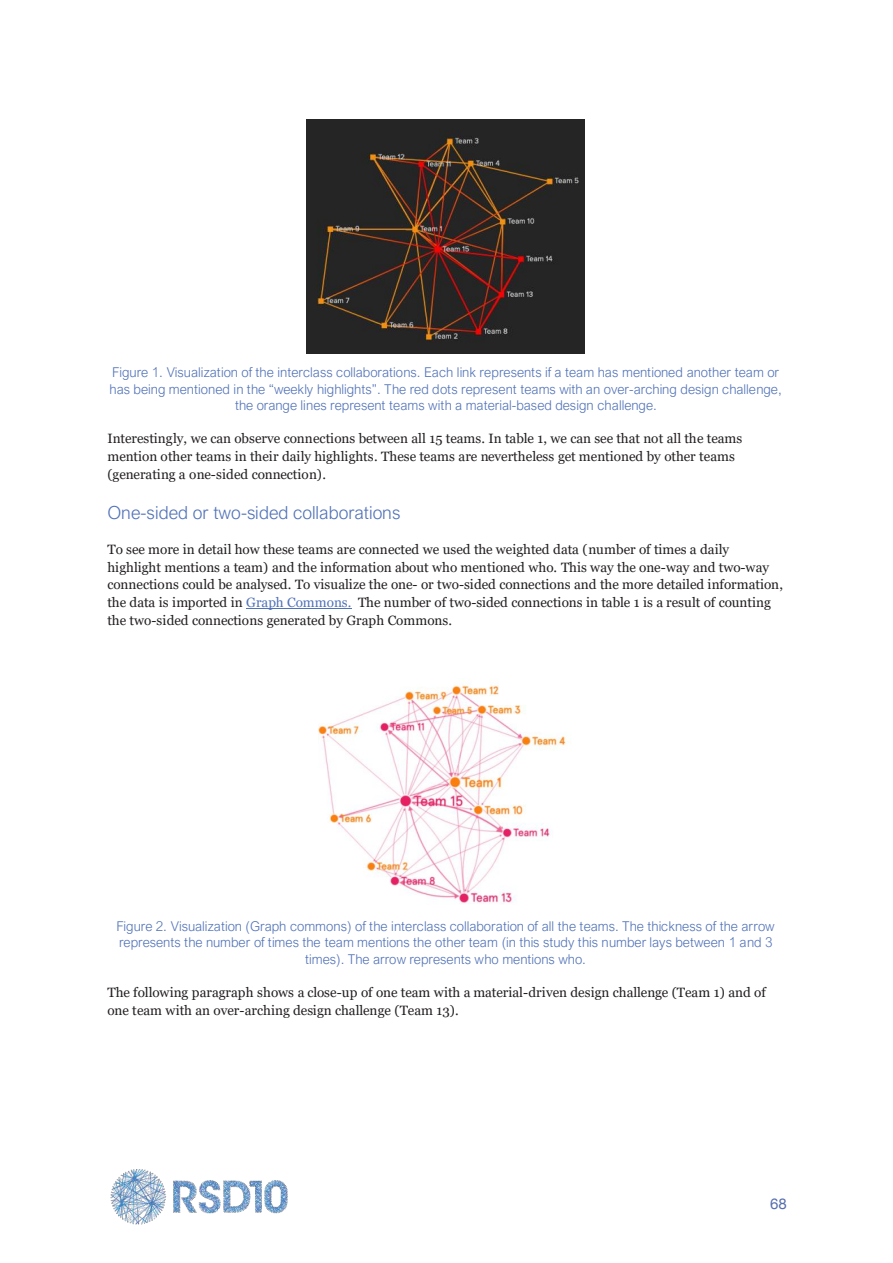
<style>
.page{position:relative;width:893px;height:1263px;background:#fff}
.page>*{position:absolute;margin:0;border:0;box-sizing:border-box;transform-origin:0 0}
.t1{font:300 18px "Arial Nova";letter-spacing:.005em;color:#5273b8}
.t2{font:15px "Helvetica Neue";color:#566eaf}
.t3{font:13.5px/17.7px "Georgia";letter-spacing:-.005em;color:#231f20}
.t4{font:300 13.5px/16.5px "Arial Nova";color:#5273b8;text-align:center}
.s1{color:#5273b8}
</style>
<div class="page">
<img style="left:110px;top:1169px;width:178px;height:56px">
<hr style="left:246px;top:608px;width:106px;height:1px;background:#5273b8">
<img style="left:307px;top:119px;width:278px;height:234px">
<img style="left:318px;top:680px;width:250px;height:224px">
<p class="t4" style="left:110px;top:364px;width:674px">Figure 1. Visualization of the interclass collaborations. Each link represents if a team has mentioned another team or has being mentioned in the “weekly highlights”. The red dots represent teams with an over-arching design challenge, the orange lines represent teams with a material-based design challenge.</p>
<p class="t3" style="left:107px;top:430px;width:636px">Interestingly, we can observe connections between all 15 teams. In table 1, we can see that not all the teams mention other teams in their daily highlights. These teams are nevertheless get mentioned by other teams (generating a one-sided connection).</p>
<p class="t1" style="left:107px;top:503px;width:295px">One-sided or two-sided collaborations</p>
<p class="t3" style="left:107px;top:541px;width:677px">To see more in detail how these teams are connected we used the weighted data (number of times a daily highlight mentions a team) and the information about who mentioned who. This way the one-way and two-way connections could be analysed. To visualize the one- or two-sided connections and the more detailed information, the data is imported in <span class="s1">Graph Commons.</span> The number of two-sided connections in table 1 is a result of counting the two-sided connections generated by Graph Commons.</p>
<p class="t4" style="left:116px;top:918px;width:660px">Figure 2. Visualization (Graph commons) of the interclass collaboration of all the teams. The thickness of the arrow represents the number of times the team mentions the other team (in this study this number lays between 1 and 3 times). The arrow represents who mentions who.</p>
<p class="t3" style="left:107px;top:984px;width:660px">The following paragraph shows a close-up of one team with a material-driven design challenge (Team 1) and of one team with an over-arching design challenge (Team 13).</p>
<p class="t2" style="left:770px;top:1193px;width:18px">68</p>
</div>
